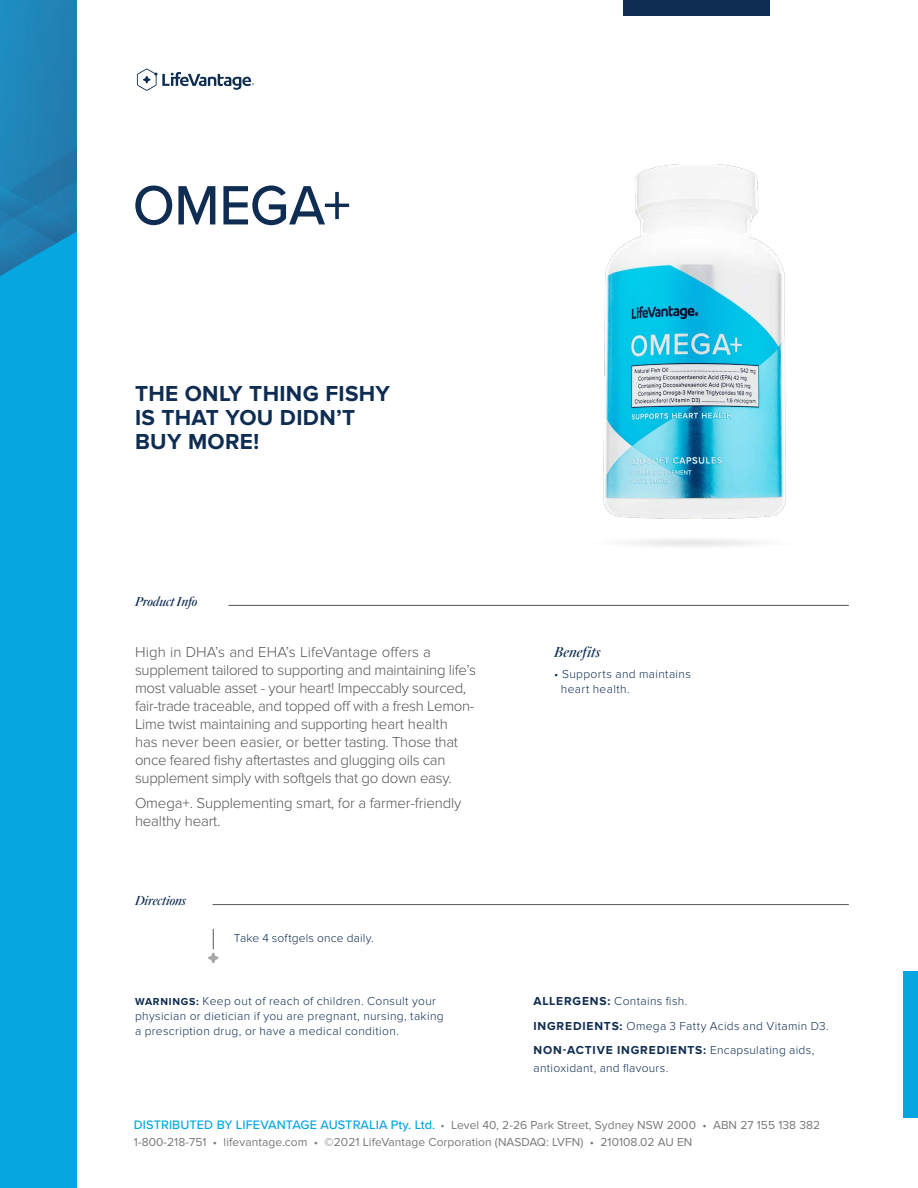
<style>
.page{position:relative;width:918px;height:1188px;background:#fff}
.page>*{position:absolute;margin:0;border:0;box-sizing:border-box;transform-origin:0 0}
.t1{font:700 22.5px/24px "Proxima Nova";letter-spacing:.015em;color:#0f2d52}
.t2{font:300 15px/18px "Proxima Nova";letter-spacing:-.02em;color:#55565a}
.t3{font:italic 500 15px "Quarto";letter-spacing:.015em;color:#0f2d52}
.t4{font:italic 500 13.5px "Quarto";color:#0f2d52}
.t5{font:300 12px/15px "Proxima Nova";letter-spacing:.03em;color:#0f2d52}
.t6{font:12px/16.5px "Proxima Nova";letter-spacing:.005em;color:#77787b}
.s1{font-weight:700;font-size:10.5px}
.s2{font-weight:700}
.s3{font-weight:500;font-size:12.75px;color:#06a7e0}
.s4{font-weight:300}
</style>
<div class="page">
<img style="left:603px;top:165px;width:183px;height:382px">
<svg style="left:137px;top:69px;width:117px;height:22px"></svg>
<hr style="left:228px;top:605px;width:621px;height:1px;background:#55565a">
<svg style="left:135px;top:186px;width:37px;height:39px"></svg>
<svg style="left:178px;top:186px;width:37px;height:38px"></svg>
<svg style="left:223px;top:186px;width:126px;height:39px"></svg>
<div style="left:623px;top:0;width:147px;height:15px;background:#0f2d52"></div>
<div style="left:904px;top:971px;width:14px;height:147px;background:#06a7e0"></div>
<hr style="left:213px;top:904px;width:636px;height:1px;background:#55565a">
<svg style="left:208px;top:929px;width:11px;height:34px"></svg>
<div style="left:0;top:0;width:77px;height:1188px;background:#06a7e0"></div>
<svg style="left:0;top:0;width:77px;height:276px;background:#1e84b7"></svg>
<img style="left:14px;top:206px;width:63px;height:37px">
<img style="left:32px;top:216px;width:45px;height:27px">
<img style="left:0;top:191px;width:35px;height:27px">
<h1 class="t1" style="left:135px;top:382px;width:257px">THE ONLY THING FISHY<br>IS THAT YOU DIDN’T<br>BUY MORE!</h1>
<p class="t4" style="left:135px;top:592px;width:64px">Product Info</p>
<p class="t2" style="left:135px;top:643px;width:342px">High in DHA’s and EHA’s LifeVantage offers a supplement tailored to supporting and maintaining life’s most valuable asset - your heart! Impeccably sourced, fair-trade traceable, and topped off with a fresh Lemon-Lime twist maintaining and supporting heart health<br>has never been easier, or better tasting. Those that once feared fishy aftertastes and glugging oils can supplement simply with softgels that go down easy.</p>
<p class="t2" style="left:135px;top:794px;width:328px">Omega+. Supplementing smart, for a farmer-friendly healthy heart.</p>
<p class="t4" style="left:135px;top:892px;width:53px">Directions</p>
<p class="t5" style="left:234px;top:931px;width:141px">Take 4 softgels once daily.</p>
<p class="t3" style="left:554px;top:642px;width:48px">Benefits</p>
<p class="t5" style="left:561px;top:666px;width:132px;text-indent:-7px">• Supports and maintains heart health.</p>
<p class="t5" style="left:135px;top:993px;width:310px"><span class="s1">WARNINGS:</span> Keep out of reach of children. Consult your physician or dietician if you are pregnant, nursing, taking a prescription drug, or have a medical condition.</p>
<p class="t5" style="left:533px;top:989px;width:297px;line-height:24.8px"><span class="s2">ALLERGENS:</span> Contains fish.<br><span class="s2">INGREDIENTS:</span> Omega 3 Fatty Acids and Vitamin D3.<br><span class="s2">NON-ACTIVE INGREDIENTS:</span> Encapsulating aids,</p>
<p class="t5" style="left:534px;top:1061px;width:136px">antioxidant, and flavours.</p>
<p class="t6" style="left:134px;top:1117px;width:688px"><span class="s3">DISTRIBUTED BY LIFEVANTAGE AUSTRALIA Pty. Ltd.</span> <span class="s4">•</span> Level 40, 2-26 Park Street, Sydney NSW 2000 • ABN 27 155 138 382<br>1-800-218-751 • lifevantage.com • ©2021 LifeVantage Corporation (NASDAQ: LVFN) • 210108.02 AU EN</p>
</div>
